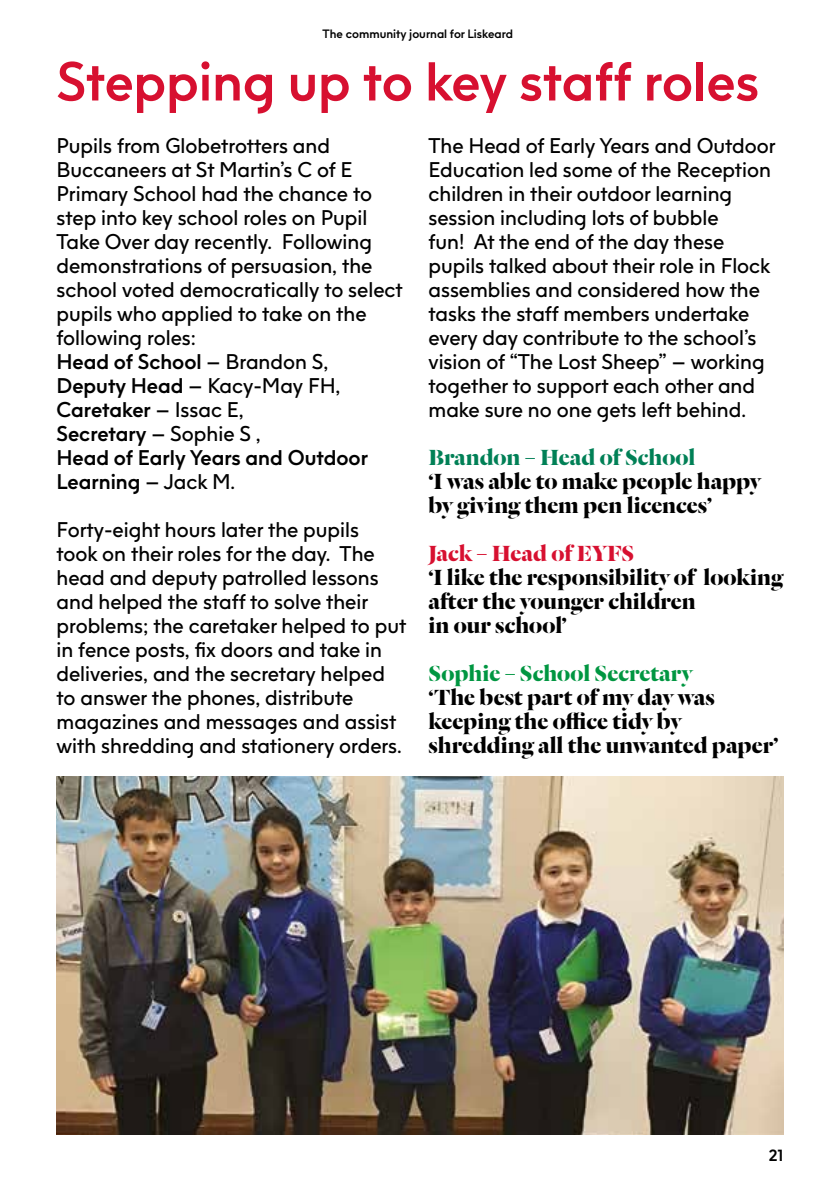
<style>
.page{position:relative;width:840px;height:1191px;background:#fff}
.page>*{position:absolute;margin:0;border:0;box-sizing:border-box;transform-origin:0 0}
.t1{font:700 54px "F37 Jan";color:#d71030}
.t2{font:700 24px/24px "Dala Floda";color:#000}
.t3{font:700 24px "Dala Floda";color:#009641}
.t4{font:700 24px "Dala Floda";color:#008056}
.t5{font:700 24px "Dala Floda";color:#d71030}
.t6{font:21px/24px "F37 Jan";color:#000}
.t7{font:700 16px "F37 Jan";color:#000}
.t8{font:700 12px "F37 Jan";color:#000}
.s1{font-weight:700}
</style>
<div class="page">
<img style="left:57px;top:776px;width:725px;height:358px">
<p class="t8" style="left:322px;top:26px;width:192px">The community journal for Liskeard</p>
<h1 class="t1" style="left:56px;top:47px;width:703px">Stepping up to key staff roles</h1>
<p class="t6" style="left:428px;top:133px;width:348px">The Head of Early Years and Outdoor Education led some of the Reception children in their outdoor learning session including lots of bubble<br>fun! At the end of the day these pupils talked about their role in Flock assemblies and considered how the tasks the staff members undertake every day contribute to the school’s vision of “The Lost Sheep” – working together to support each other and make sure no one gets left behind.</p>
<p class="t4" style="left:428px;top:441px;width:268px">Brandon – Head of School</p>
<p class="t2" style="left:428px;top:468px;width:333px">‘I was able to make people happy by giving them pen licences’</p>
<p class="t5" style="left:428px;top:537px;width:207px">Jack – Head of EYFS</p>
<p class="t2" style="left:428px;top:564px;width:356px">‘I like the responsibility of looking after the younger children<br>in our school’</p>
<p class="t3" style="left:428px;top:657px;width:265px">Sophie – School Secretary</p>
<p class="t2" style="left:428px;top:684px;width:351px">‘The best part of my day was keeping the office tidy by shredding all the unwanted paper’</p>
<p class="t6" style="left:56px;top:133px;width:347px">Pupils from Globetrotters and<br>Buccaneers at St Martin’s C of E<br>Primary School had the chance to step into key school roles on Pupil<br>Take Over day recently. Following demonstrations of persuasion, the school voted democratically to select pupils who applied to take on the following roles:<br><span class="s1">Head of School</span> – Brandon S,<br><span class="s1">Deputy Head</span> – Kacy-May FH,<br><span class="s1">Caretaker</span> – Issac E,<br><span class="s1">Secretary</span> – Sophie S ,<br><span class="s1">Head of Early Years and Outdoor<br>Learning</span> – Jack M.</p>
<p class="t6" style="left:56px;top:517px;width:351px">Forty-eight hours later the pupils<br>took on their roles for the day. The head and deputy patrolled lessons and helped the staff to solve their problems; the caretaker helped to put in fence posts, fix doors and take in deliveries, and the secretary helped to answer the phones, distribute magazines and messages and assist with shredding and stationery orders.</p>
<p class="t7" style="left:768px;top:1145px;width:16px">21</p>
</div>
